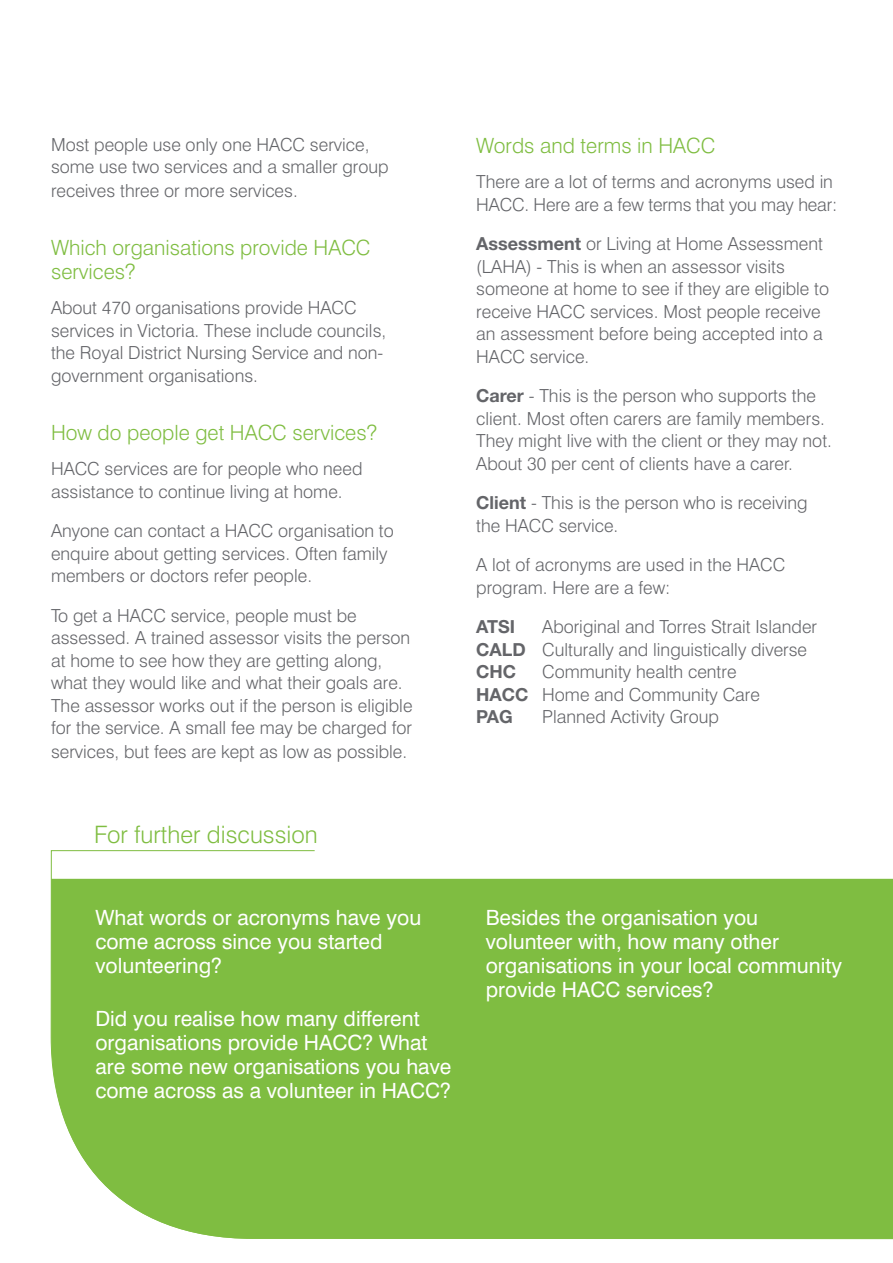
<style>
.page{position:relative;width:893px;height:1263px;background:#fff}
.page>*{position:absolute;margin:0;border:0;box-sizing:border-box;transform-origin:0 0}
.head_1{font:300 24px "Swiss 721 BT";color:#7fbd41}
.key_messages{font:21px/24px "Swiss 721 BT";color:#fff}
.head_2{font:300 21px/24px "Swiss 721 BT";color:#7fbd41}
.copy{font:300 18px/22.5px "Swiss 721 BT";color:#646569}
.copy-2{font:700 18px "Helvetica Neue";color:#646569}
.s1{font-family:"Helvetica Neue";font-weight:700}
</style>
<div class="page">
<svg style="left:51px;top:850px;width:842px;height:29px"></svg>
<div style="left:51px;top:879px;width:842px;height:360px;background:#7fbd41"></div>
<p class="copy" style="left:51px;top:132px;width:339px;line-height:23.2px">Most people use only one HACC service, some use two services and a smaller group receives three or more services.</p>
<p class="head_2" style="left:51px;top:235px;width:321px">Which organisations provide HACC services?</p>
<p class="copy" style="left:51px;top:296px;width:337px">About 470 organisations provide HACC services in Victoria. These include councils, the Royal District Nursing Service and non&shy;government organisations.</p>
<p class="head_2" style="left:51px;top:420px;width:328px">How do people get HACC services?</p>
<p class="copy" style="left:51px;top:457px;width:313px">HACC services are for people who need assistance to continue living at home.</p>
<p class="copy" style="left:51px;top:519px;width:344px">Anyone can contact a HACC organisation to enquire about getting services. Often family members or doctors refer people.</p>
<p class="copy" style="left:51px;top:604px;width:363px">To get a HACC service, people must be assessed. A trained assessor visits the person at home to see how they are getting along, what they would like and what their goals are.<br>The assessor works out if the person is eligible for the service. A small fee may be charged for services, but fees are kept as low as possible.</p>
<p class="head_1" style="left:94px;top:819px;width:225px">For further discussion</p>
<p class="head_2" style="left:476px;top:133px;width:241px">Words and terms in HACC</p>
<p class="copy" style="left:476px;top:170px;width:363px">There are a lot of terms and acronyms used in<br>HACC. Here are a few terms that you may hear:</p>
<p class="copy" style="left:476px;top:232px;width:354px"><span class="s1">Assessment</span> or Living at Home Assessment (LAHA) - This is when an assessor visits someone at home to see if they are eligible to receive HACC services. Most people receive an assessment before being accepted into a HACC service.</p>
<p class="copy" style="left:476px;top:384px;width:357px"><span class="s1">Carer</span> - This is the person who supports the client. Most often carers are family members.<br>They might live with the client or they may not.<br>About 30 per cent of clients have a carer.</p>
<p class="copy" style="left:476px;top:491px;width:333px"><span class="s1">Client</span> - This is the person who is receiving the HACC service.</p>
<p class="copy" style="left:476px;top:553px;width:310px">A lot of acronyms are used in the HACC program. Here are a few:</p>
<p class="copy-2" style="left:476px;top:616px;width:40px">ATSI</p>
<p class="copy" style="left:476px;top:615px;width:342px;text-indent:66px">Aboriginal and Torres Strait Islander<br><span class="s1">CALD</span> Culturally and linguistically diverse<br><span class="s1">CHC</span></p>
<p class="copy" style="left:476px;top:660px;width:285px;text-indent:66px">Community health centre<br><span class="s1">HACC</span> Home and Community Care<br><span class="s1">PAG</span></p>
<p class="copy" style="left:542px;top:705px;width:178px">Planned Activity Group</p>
<p class="key_messages" style="left:95px;top:905px;width:327px">What words or acronyms have you come across since you started volunteering?</p>
<p class="key_messages" style="left:95px;top:1007px;width:357px">Did you realise how many different organisations provide HACC? What are some new organisations you have come across as a volunteer in HACC?</p>
<p class="key_messages" style="left:486px;top:905px;width:358px">Besides the organisation you volunteer with, how many other organisations in your local community provide HACC services?</p>
</div>
